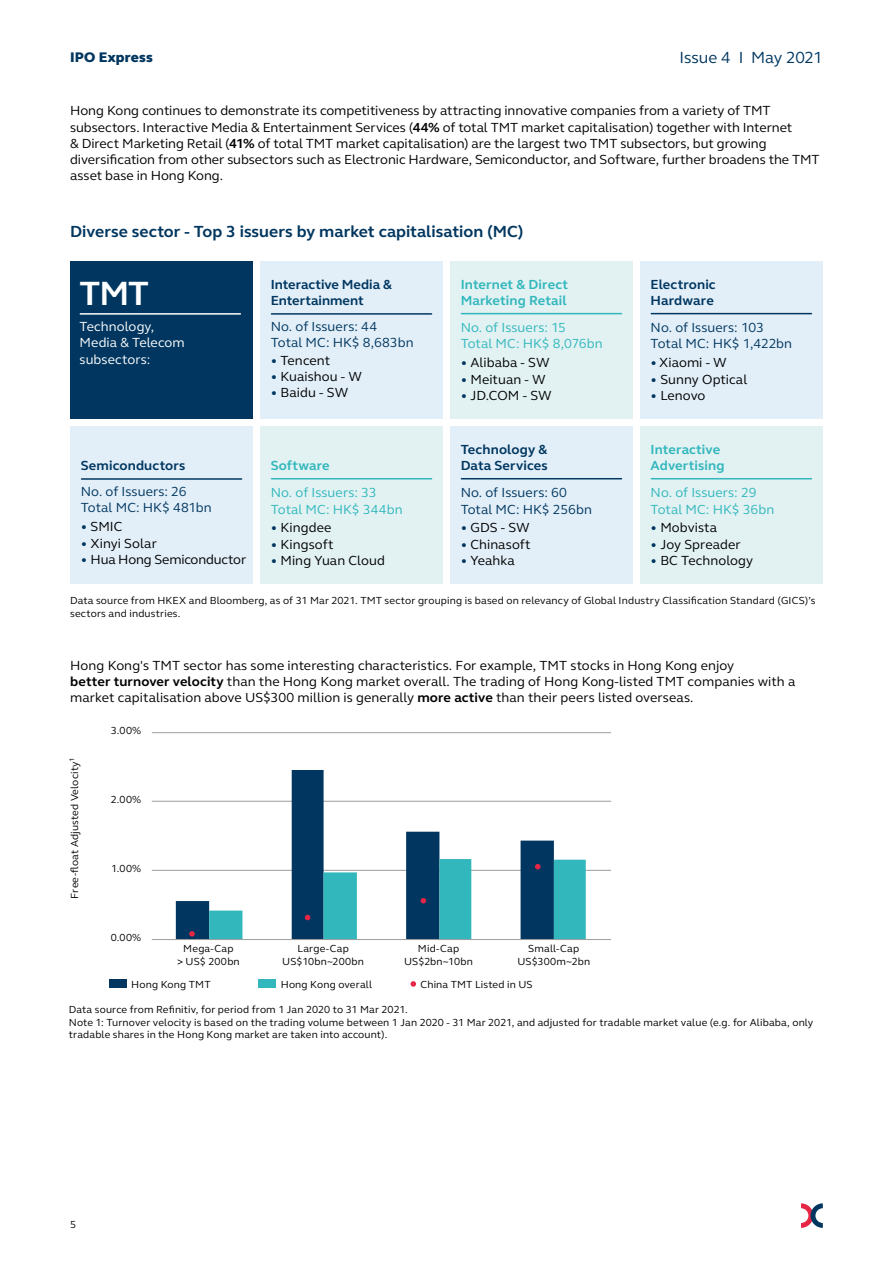
<style>
.page{position:relative;width:893px;height:1263px;background:#fff}
.page>*{position:absolute;margin:0;border:0;box-sizing:border-box;transform-origin:0 0}
.t1{font:700 34.5px "FS Elliot Pro";color:#fff}
.t2{font:700 16.5px "FS Elliot Pro";color:#00365f}
.t3{font:16.5px "FS Elliot Pro";letter-spacing:-.005em;color:#00365f}
.t4{font:800 14.25px "FS Elliot Pro";letter-spacing:.01em;color:#00365f}
.t5{font:13.5px/16.2px "FS Elliot Pro";color:#000}
.t6{font:13.5px/16.2px "FS Elliot Pro";letter-spacing:.005em;color:#00365f}
.t7{font:13.5px/16.2px "FS Elliot Pro";letter-spacing:.005em;color:#31b7bc}
.t8{font:700 13.5px/16.2px "FS Elliot Pro";letter-spacing:.005em;color:#00365f}
.t9{font:700 13.5px/16.2px "FS Elliot Pro";letter-spacing:.01em;color:#31b7bc}
.t10{font:13.5px/16.2px "FS Elliot Pro";letter-spacing:.005em;color:#fff}
.t11{font:10.5px/12.6px "FS Elliot Pro";letter-spacing:.015em;color:#000;text-align:center}
.s1{font-weight:700}
.s2{color:#00365f}
</style>
<div class="page">
<div style="left:70px;top:426px;width:183px;height:158px;background:#e2eff9"></div>
<svg style="left:801px;top:1203px;width:22px;height:25px"></svg>
<hr style="left:152px;top:732px;width:459px;height:1px;background:#9d9d9d">
<hr style="left:152px;top:801px;width:459px;height:1px;background:#9d9d9d">
<hr style="left:152px;top:870px;width:459px;height:1px;background:#9d9d9d">
<svg style="left:176px;top:770px;width:378px;height:169px"></svg>
<hr style="left:152px;top:939px;width:459px;height:1px;background:#9d9d9d">
<svg style="left:189px;top:931px;width:6px;height:6px"></svg>
<svg style="left:209px;top:859px;width:377px;height:80px"></svg>
<div style="left:109px;top:980px;width:17px;height:8px;background:#00365f"></div>
<div style="left:259px;top:980px;width:17px;height:8px;background:#31b7bc"></div>
<svg style="left:411px;top:981px;width:5px;height:6px"></svg>
<div style="left:70px;top:261px;width:183px;height:158px;background:#00365f"></div>
<div style="left:260px;top:261px;width:183px;height:158px;background:#e2eff9"></div>
<div style="left:450px;top:261px;width:183px;height:158px;background:#e2f2f3"></div>
<div style="left:640px;top:261px;width:183px;height:158px;background:#e2eff9"></div>
<hr style="left:271px;top:313px;width:161px;height:2px;background:#00365f">
<hr style="left:80px;top:313px;width:160px;height:2px;background:#fff">
<hr style="left:461px;top:313px;width:160px;height:1px;background:#31b7bc">
<hr style="left:651px;top:313px;width:160px;height:1px;background:#00365f">
<div style="left:450px;top:426px;width:183px;height:158px;background:#e2eff9"></div>
<hr style="left:82px;top:478px;width:160px;height:2px;background:#00365f">
<div style="left:260px;top:426px;width:183px;height:158px;background:#e2f2f3"></div>
<hr style="left:271px;top:478px;width:161px;height:1px;background:#31b7bc">
<div style="left:640px;top:426px;width:183px;height:158px;background:#e2f2f3"></div>
<hr style="left:651px;top:478px;width:160px;height:1px;background:#31b7bc">
<hr style="left:461px;top:478px;width:160px;height:1px;background:#00365f">
<p class="t4" style="left:70px;top:47px;width:84px">IPO Express</p>
<p class="t3" style="left:680px;top:47px;width:145px">Issue 4 I May 2021</p>
<p class="t5" style="left:70px;top:102px;width:751px">Hong Kong continues to demonstrate its competitiveness by attracting innovative companies from a variety of TMT subsectors. Interactive Media &amp; Entertainment Services (<span class="s1">44%</span> of total TMT market capitalisation) together with Internet<br>&amp; Direct Marketing Retail (<span class="s1">41%</span> of total TMT market capitalisation) are the largest two TMT subsectors, but growing diversification from other subsectors such as Electronic Hardware, Semiconductor, and Software, further broadens the TMT asset base in Hong Kong.</p>
<p class="t2" style="left:70px;top:220px;width:455px">Diverse sector - Top 3 issuers by market capitalisation (MC)</p>
<h1 class="t1" style="left:80px;top:270px;width:71px">TMT</h1>
<p class="t10" style="left:80px;top:318px;width:107px">Technology,<br>Media &amp; Telecom subsectors:</p>
<p class="t8" style="left:271px;top:276px;width:123px">Interactive Media &amp;<br>Entertainment</p>
<p class="t6" style="left:271px;top:318px;width:144px">No. of Issuers: 44<br>Total MC: HK$ 8,683bn</p>
<p class="t5" style="left:271px;top:352px;width:61px"><span class="s2">•</span> Tencent</p>
<p class="t5" style="left:271px;top:368px;width:93px"><span class="s2">•</span> Kuaishou - W</p>
<p class="t5" style="left:271px;top:384px;width:79px"><span class="s2">•</span> Baidu - SW</p>
<p class="t8" style="left:81px;top:457px;width:106px">Semiconductors</p>
<p class="t9" style="left:271px;top:457px;width:60px">Software</p>
<p class="t6" style="left:81px;top:483px;width:132px">No. of Issuers: 26<br>Total MC: HK$ 481bn</p>
<p class="t5" style="left:81px;top:518px;width:43px"><span class="s2">•</span> SMIC</p>
<p class="t5" style="left:81px;top:534px;width:78px"><span class="s2">•</span> Xinyi Solar</p>
<p class="t5" style="left:81px;top:551px;width:167px"><span class="s2">•</span> Hua Hong Semiconductor</p>
<p class="t7" style="left:271px;top:484px;width:133px">No. of Issuers: 33<br>Total MC: HK$ 344bn</p>
<p class="t5" style="left:271px;top:519px;width:62px"><span class="s2">•</span> Kingdee</p>
<p class="t5" style="left:271px;top:536px;width:64px"><span class="s2">•</span> Kingsoft</p>
<p class="t5" style="left:271px;top:552px;width:116px"><span class="s2">•</span> Ming Yuan Cloud</p>
<p class="t9" style="left:461px;top:276px;width:109px">Internet &amp; Direct<br>Marketing Retail</p>
<p class="t7" style="left:461px;top:319px;width:144px">No. of Issuers: 15<br>Total MC: HK$ 8,076bn</p>
<p class="t5" style="left:461px;top:354px;width:91px"><span class="s2">•</span> Alibaba - SW</p>
<p class="t5" style="left:461px;top:370px;width:87px"><span class="s2">•</span> Meituan - W</p>
<p class="t5" style="left:461px;top:387px;width:93px"><span class="s2">•</span> JD.COM - SW</p>
<p class="t8" style="left:461px;top:441px;width:89px">Technology &amp;<br>Data Services</p>
<p class="t6" style="left:461px;top:484px;width:133px">No. of Issuers: 60<br>Total MC: HK$ 256bn</p>
<p class="t5" style="left:461px;top:519px;width:71px"><span class="s2">•</span> GDS - SW</p>
<p class="t5" style="left:461px;top:536px;width:72px"><span class="s2">•</span> Chinasoft</p>
<p class="t5" style="left:461px;top:552px;width:55px"><span class="s2">•</span> Yeahka</p>
<p class="t8" style="left:651px;top:276px;width:67px">Electronic<br>Hardware</p>
<p class="t6" style="left:651px;top:319px;width:143px">No. of Issuers: 103<br>Total MC: HK$ 1,422bn</p>
<p class="t5" style="left:651px;top:354px;width:78px"><span class="s2">•</span>Xiaomi - W</p>
<p class="t5" style="left:651px;top:370px;width:98px"><span class="s2">•</span> Sunny Optical</p>
<p class="t5" style="left:651px;top:387px;width:56px"><span class="s2">•</span> Lenovo</p>
<p class="t9" style="left:651px;top:441px;width:75px">Interactive<br>Advertising</p>
<p class="t7" style="left:651px;top:484px;width:125px">No. of Issuers: 29<br>Total MC: HK$ 36bn</p>
<p class="t5" style="left:651px;top:519px;width:68px"><span class="s2">•</span> Mobvista</p>
<p class="t5" style="left:651px;top:536px;width:91px"><span class="s2">•</span> Joy Spreader</p>
<p class="t5" style="left:651px;top:552px;width:104px"><span class="s2">•</span> BC Technology</p>
<p class="t11" style="left:70px;top:594px;width:747px;text-align:left">Data source from HKEX and Bloomberg, as of 31 Mar 2021. TMT sector grouping is based on relevancy of Global Industry Classification Standard (GICS)’s sectors and industries.</p>
<p class="t5" style="left:70px;top:657px;width:727px">Hong Kong's TMT sector has some interesting characteristics. For example, TMT stocks in Hong Kong enjoy<br><span class="s1">better turnover velocity</span> than the Hong Kong market overall. The trading of Hong Kong-listed TMT companies with a market capitalisation above US$300 million is generally <span class="s1">more active</span> than their peers listed overseas.</p>
<p class="t11" style="left:111px;top:724px;width:32px">3.00%</p>
<p class="t11" style="left:68px;top:898px;width:141px;rotate:-90deg">Free-float Adjusted Velocity¹</p>
<p class="t11" style="left:111px;top:793px;width:32px">2.00%</p>
<p class="t11" style="left:111px;top:862px;width:32px">1.00%</p>
<p class="t11" style="left:111px;top:931px;width:32px">0.00%</p>
<p class="t11" style="left:177px;top:942px;width:64px">Mega-Cap<br>&gt; US$ 200bn</p>
<p class="t11" style="left:282px;top:942px;width:83px">Large-Cap<br>US$10bn~200bn</p>
<p class="t11" style="left:404px;top:942px;width:70px">Mid-Cap<br>US$2bn~10bn</p>
<p class="t11" style="left:517px;top:942px;width:74px">Small-Cap<br>US$300m~2bn</p>
<p class="t11" style="left:131px;top:977px;width:81px">Hong Kong TMT</p>
<p class="t11" style="left:281px;top:977px;width:93px">Hong Kong overall</p>
<p class="t11" style="left:420px;top:977px;width:114px">China TMT Listed in US</p>
<p class="t11" style="left:69px;top:1003px;width:746px;text-align:left">Data source from Refinitiv, for period from 1 Jan 2020 to 31 Mar 2021.<br>Note 1: Turnover velocity is based on the trading volume between 1 Jan 2020 - 31 Mar 2021, and adjusted for tradable market value (e.g. for Alibaba, only tradable shares in the Hong Kong market are taken into account).</p>
<p class="t11" style="left:70px;top:1218px;width:8px">5</p>
</div>
